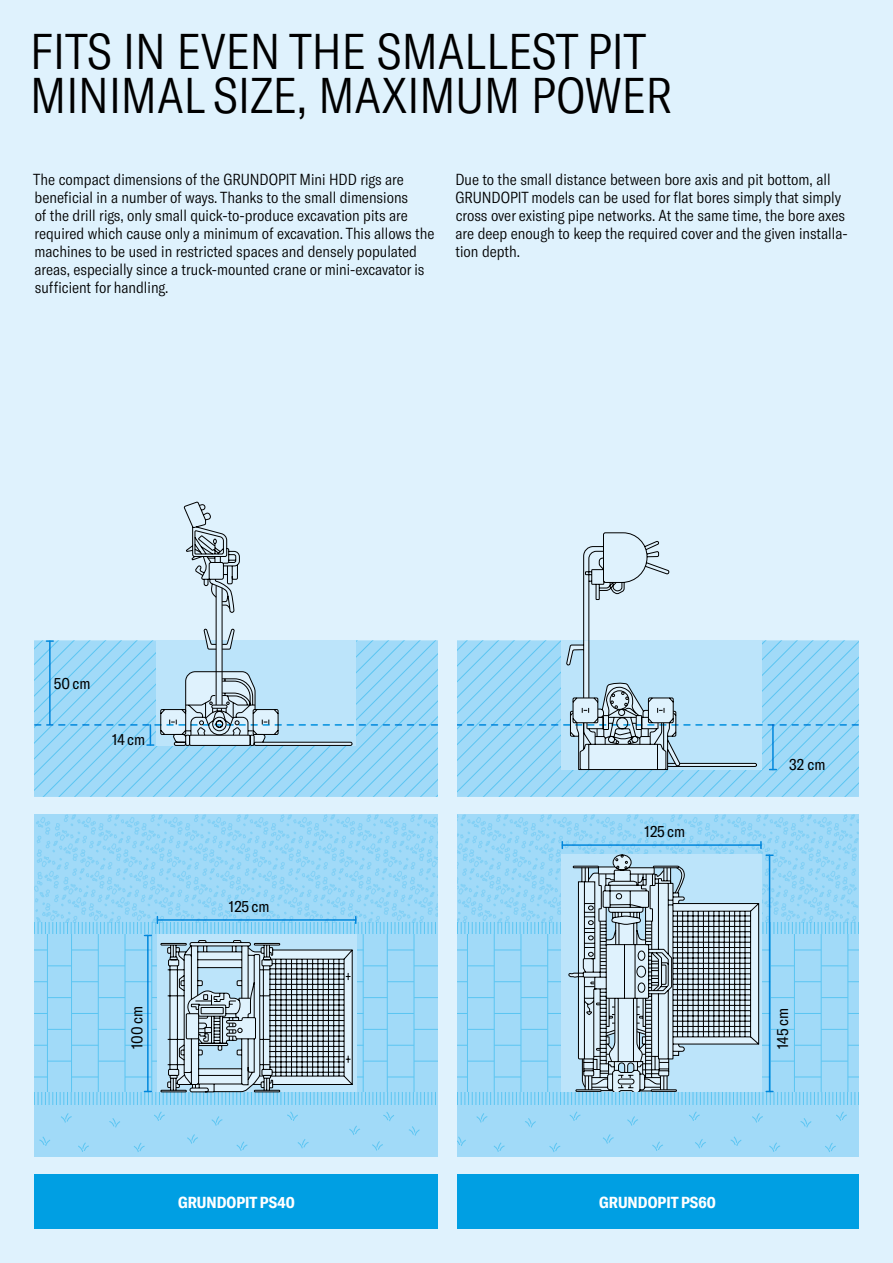
<style>
.page{position:relative;width:893px;height:1263px;background:#dff2fd}
.page>*{position:absolute;margin:0;border:0;box-sizing:border-box;transform-origin:0 0}
.t1{font:300 condensed 49.5px/43.5px "GT America";color:#000}
.t2{font:300 condensed 15.75px/18px "GT America";color:#000}
.t3{font:condensed 15.75px "GT America";color:#000}
.t4{font:700 condensed 15.75px "GT America";color:#fff}
</style>
<div class="page">
<div style="left:34px;top:1175px;width:825px;height:54px;background:#009fe3"></div>
<div style="left:34px;top:1104px;width:825px;height:53px;background:#a1daf8"></div>
<svg style="left:61px;top:1113px;width:11px;height:10px"></svg>
<svg style="left:476px;top:1113px;width:12px;height:10px"></svg>
<svg style="left:752px;top:1113px;width:11px;height:10px"></svg>
<svg style="left:695px;top:1139px;width:11px;height:10px"></svg>
<svg style="left:372px;top:1141px;width:11px;height:10px"></svg>
<svg style="left:154px;top:1111px;width:11px;height:10px"></svg>
<svg style="left:569px;top:1111px;width:12px;height:10px"></svg>
<svg style="left:211px;top:1116px;width:12px;height:10px"></svg>
<svg style="left:627px;top:1116px;width:11px;height:10px"></svg>
<svg style="left:134px;top:1143px;width:11px;height:9px"></svg>
<svg style="left:549px;top:1143px;width:12px;height:9px"></svg>
<svg style="left:825px;top:1143px;width:11px;height:9px"></svg>
<svg style="left:836px;top:1111px;width:11px;height:10px"></svg>
<svg style="left:187px;top:1134px;width:11px;height:10px"></svg>
<svg style="left:603px;top:1134px;width:11px;height:10px"></svg>
<svg style="left:297px;top:1139px;width:12px;height:10px"></svg>
<svg style="left:349px;top:1125px;width:11px;height:10px"></svg>
<svg style="left:236px;top:1141px;width:12px;height:10px"></svg>
<svg style="left:652px;top:1141px;width:11px;height:10px"></svg>
<svg style="left:689px;top:1111px;width:11px;height:10px"></svg>
<svg style="left:39px;top:1136px;width:11px;height:10px"></svg>
<svg style="left:456px;top:1136px;width:10px;height:11px"></svg>
<svg style="left:730px;top:1136px;width:12px;height:10px"></svg>
<svg style="left:78px;top:1142px;width:11px;height:10px"></svg>
<svg style="left:493px;top:1142px;width:12px;height:10px"></svg>
<svg style="left:769px;top:1142px;width:11px;height:10px"></svg>
<svg style="left:109px;top:1118px;width:11px;height:10px"></svg>
<svg style="left:383px;top:1112px;width:11px;height:9px"></svg>
<svg style="left:525px;top:1118px;width:11px;height:10px"></svg>
<svg style="left:800px;top:1118px;width:12px;height:10px"></svg>
<svg style="left:287px;top:1111px;width:11px;height:10px"></svg>
<svg style="left:409px;top:1126px;width:11px;height:10px"></svg>
<svg style="left:34px;top:501px;width:825px;height:296px"></svg>
<svg style="left:34px;top:815px;width:825px;height:289px;background:#9ecee7"></svg>
<div style="left:438px;top:556px;width:18px;height:707px;background:#dff2fd"></div>
<h1 class="t1" style="left:30px;top:30px;width:644px">FITS IN EVEN THE SMALLEST PIT<br>MINIMAL SIZE, MAXIMUM POWER</h1>
<p class="t2" style="left:33px;top:170px;width:403px">The compact dimensions of the GRUNDOPIT Mini HDD rigs are beneficial in a number of ways. Thanks to the small dimensions<br>of the drill rigs, only small quick-to-produce excavation pits are required which cause only a minimum of excavation. This allows the machines to be used in restricted spaces and densely populated areas, especially since a truck-mounted crane or mini-excavator is sufficient for handling.</p>
<p class="t2" style="left:455px;top:170px;width:394px">Due to the small distance between bore axis and pit bottom, all GRUNDOPIT models can be used for flat bores simply that simply cross over existing pipe networks. At the same time, the bore axes are deep enough to keep the required cover and the given installa&shy;tion depth.</p>
<p class="t3" style="left:54px;top:674px;width:38px">50 cm</p>
<p class="t3" style="left:112px;top:730px;width:34px">14 cm</p>
<p class="t3" style="left:128px;top:1049px;width:44px;rotate:-90deg">100 cm</p>
<p class="t3" style="left:229px;top:897px;width:42px">125 cm</p>
<p class="t3" style="left:645px;top:823px;width:42px">125 cm</p>
<p class="t4" style="left:178px;top:1192px;width:118px">GRUNDOPIT PS40</p>
<p class="t4" style="left:599px;top:1192px;width:118px">GRUNDOPIT PS60</p>
<p class="t3" style="left:789px;top:755px;width:38px">32 cm</p>
<p class="t3" style="left:773px;top:1049px;width:42px;rotate:-90deg">145 cm</p>
</div>
